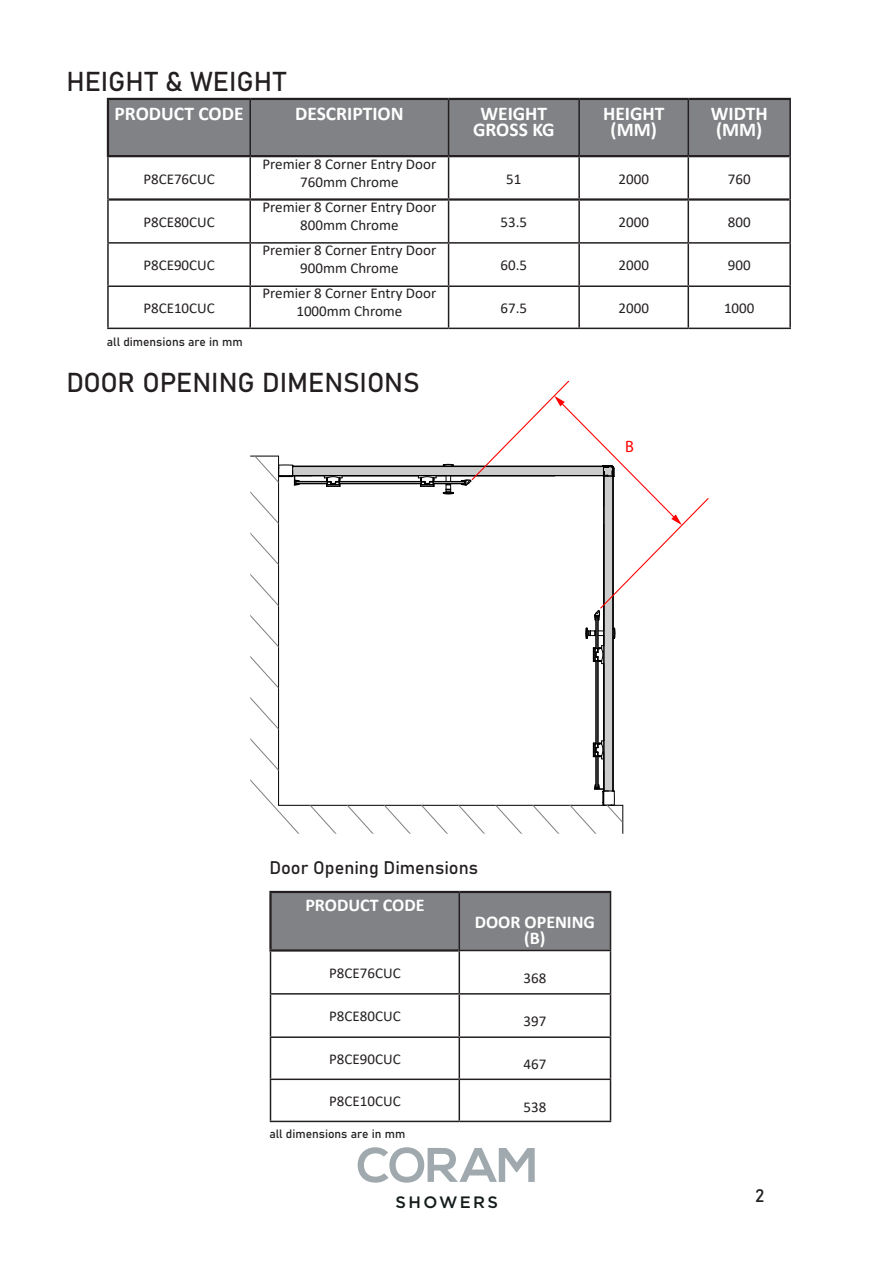
<style>
.page{position:relative;width:893px;height:1263px;background:#fff}
.page>*{position:absolute;margin:0;border:0;box-sizing:border-box;transform-origin:0 0}
.t1{font:27px "Bahnschrift";color:#231f20}
.t2{font:700 19.5px/16.5px "Calibri";color:#fff;text-align:center}
.t3{font:700 18px "Calibri";color:#fff}
.t4{font:18px "Bahnschrift";color:#231f20}
.t5{font:500 16.5px "Gotham HTF";letter-spacing:.14em;color:#141c1b}
.t6{font:16.5px "Myriad Pro";color:#f00}
.t7{font:15px/18px "Calibri";color:#231f20;text-align:center}
.t8{font:12px "Bahnschrift";color:#231f20}
</style>
<div class="page">
<svg style="left:358px;top:1147px;width:177px;height:36px"></svg>
<svg style="left:494px;top:380px;width:215px;height:206px"></svg>
<svg style="left:250px;top:456px;width:373px;height:18px"></svg>
<svg style="left:250px;top:474px;width:373px;height:360px"></svg>
<svg style="left:250px;top:497px;width:363px;height:337px"></svg>
<svg style="left:250px;top:520px;width:347px;height:314px"></svg>
<svg style="left:250px;top:543px;width:331px;height:291px"></svg>
<svg style="left:250px;top:567px;width:315px;height:267px"></svg>
<svg style="left:250px;top:590px;width:299px;height:244px"></svg>
<div style="left:272px;top:893px;width:338px;height:57px;background:#818285"></div>
<svg style="left:271px;top:951px;width:339px;height:170px"></svg>
<hr style="left:459px;top:893px;width:1px;height:57px;background:#231f20">
<hr style="left:610px;top:893px;width:1px;height:57px;background:#231f20">
<hr style="left:270px;top:993px;width:189px;height:1px;background:#231f20">
<hr style="left:270px;top:1036px;width:189px;height:2px;background:#231f20">
<hr style="left:269px;top:891px;width:190px;height:2px;background:#231f20">
<hr style="left:269px;top:893px;width:3px;height:56px;background:#231f20">
<hr style="left:459px;top:891px;width:152px;height:2px;background:#231f20">
<hr style="left:269px;top:949px;width:190px;height:2px;background:#231f20">
<hr style="left:270px;top:951px;width:1px;height:42px;background:#231f20">
<hr style="left:270px;top:994px;width:1px;height:42px;background:#231f20">
<hr style="left:270px;top:1038px;width:1px;height:40px;background:#231f20">
<hr style="left:270px;top:1078px;width:189px;height:2px;background:#231f20">
<hr style="left:270px;top:1080px;width:1px;height:41px;background:#231f20">
<hr style="left:270px;top:1121px;width:189px;height:1px;background:#231f20">
<hr style="left:459px;top:950px;width:152px;height:1px;background:#231f20">
<hr style="left:459px;top:951px;width:1px;height:42px;background:#231f20">
<hr style="left:610px;top:951px;width:1px;height:42px;background:#231f20">
<hr style="left:459px;top:993px;width:152px;height:1px;background:#231f20">
<hr style="left:459px;top:994px;width:1px;height:42px;background:#231f20">
<hr style="left:610px;top:994px;width:1px;height:42px;background:#231f20">
<hr style="left:459px;top:1036px;width:152px;height:2px;background:#231f20">
<hr style="left:459px;top:1038px;width:1px;height:40px;background:#231f20">
<hr style="left:610px;top:1038px;width:1px;height:40px;background:#231f20">
<hr style="left:459px;top:1080px;width:1px;height:41px;background:#231f20">
<hr style="left:610px;top:1080px;width:1px;height:41px;background:#231f20">
<hr style="left:459px;top:1078px;width:152px;height:2px;background:#231f20">
<hr style="left:459px;top:1121px;width:152px;height:1px;background:#231f20">
<div style="left:109px;top:100px;width:680px;height:55px;background:#818285"></div>
<svg style="left:109px;top:157px;width:680px;height:171px"></svg>
<hr style="left:249px;top:100px;width:2px;height:55px;background:#231f20">
<hr style="left:448px;top:100px;width:1px;height:55px;background:#231f20">
<hr style="left:578px;top:100px;width:2px;height:55px;background:#231f20">
<hr style="left:687px;top:100px;width:2px;height:55px;background:#231f20">
<hr style="left:249px;top:157px;width:2px;height:41px;background:#231f20">
<hr style="left:448px;top:157px;width:1px;height:41px;background:#231f20">
<hr style="left:578px;top:157px;width:2px;height:41px;background:#231f20">
<hr style="left:687px;top:157px;width:2px;height:41px;background:#231f20">
<hr style="left:249px;top:201px;width:2px;height:41px;background:#231f20">
<hr style="left:448px;top:201px;width:1px;height:41px;background:#231f20">
<hr style="left:578px;top:201px;width:2px;height:41px;background:#231f20">
<hr style="left:687px;top:201px;width:2px;height:41px;background:#231f20">
<hr style="left:107px;top:242px;width:143px;height:2px;background:#231f20">
<hr style="left:250px;top:242px;width:199px;height:2px;background:#231f20">
<hr style="left:249px;top:244px;width:2px;height:41px;background:#231f20">
<hr style="left:449px;top:242px;width:130px;height:2px;background:#231f20">
<hr style="left:448px;top:244px;width:1px;height:41px;background:#231f20">
<hr style="left:579px;top:242px;width:109px;height:2px;background:#231f20">
<hr style="left:578px;top:244px;width:2px;height:41px;background:#231f20">
<hr style="left:688px;top:242px;width:103px;height:2px;background:#231f20">
<hr style="left:687px;top:244px;width:2px;height:41px;background:#231f20">
<hr style="left:107px;top:285px;width:143px;height:2px;background:#231f20">
<hr style="left:250px;top:285px;width:199px;height:2px;background:#231f20">
<hr style="left:249px;top:287px;width:2px;height:41px;background:#231f20">
<hr style="left:449px;top:285px;width:130px;height:2px;background:#231f20">
<hr style="left:448px;top:287px;width:1px;height:41px;background:#231f20">
<hr style="left:579px;top:285px;width:109px;height:2px;background:#231f20">
<hr style="left:578px;top:287px;width:2px;height:41px;background:#231f20">
<hr style="left:688px;top:285px;width:103px;height:2px;background:#231f20">
<hr style="left:687px;top:287px;width:2px;height:41px;background:#231f20">
<hr style="left:107px;top:155px;width:143px;height:2px;background:#231f20">
<hr style="left:250px;top:155px;width:199px;height:2px;background:#231f20">
<hr style="left:449px;top:155px;width:130px;height:2px;background:#231f20">
<hr style="left:579px;top:155px;width:109px;height:2px;background:#231f20">
<hr style="left:688px;top:155px;width:101px;height:2px;background:#231f20">
<hr style="left:109px;top:198px;width:141px;height:3px;background:#231f20">
<hr style="left:250px;top:198px;width:199px;height:3px;background:#231f20">
<hr style="left:449px;top:198px;width:130px;height:3px;background:#231f20">
<hr style="left:579px;top:198px;width:109px;height:3px;background:#231f20">
<hr style="left:688px;top:198px;width:101px;height:3px;background:#231f20">
<hr style="left:107px;top:98px;width:143px;height:2px;background:#231f20">
<hr style="left:107px;top:100px;width:2px;height:55px;background:#231f20">
<hr style="left:250px;top:98px;width:199px;height:2px;background:#231f20">
<hr style="left:449px;top:98px;width:130px;height:2px;background:#231f20">
<hr style="left:579px;top:98px;width:109px;height:2px;background:#231f20">
<hr style="left:688px;top:98px;width:103px;height:2px;background:#231f20">
<hr style="left:789px;top:100px;width:2px;height:56px;background:#231f20">
<hr style="left:107px;top:157px;width:2px;height:42px;background:#231f20">
<hr style="left:789px;top:156px;width:2px;height:43px;background:#231f20">
<hr style="left:107px;top:199px;width:2px;height:43px;background:#231f20">
<hr style="left:789px;top:199px;width:2px;height:43px;background:#231f20">
<hr style="left:107px;top:244px;width:2px;height:41px;background:#231f20">
<hr style="left:789px;top:244px;width:2px;height:41px;background:#231f20">
<hr style="left:107px;top:287px;width:2px;height:41px;background:#231f20">
<hr style="left:789px;top:287px;width:2px;height:41px;background:#231f20">
<hr style="left:107px;top:328px;width:143px;height:1px;background:#231f20">
<hr style="left:250px;top:328px;width:199px;height:1px;background:#231f20">
<hr style="left:449px;top:328px;width:130px;height:1px;background:#231f20">
<hr style="left:579px;top:328px;width:109px;height:1px;background:#231f20">
<hr style="left:688px;top:328px;width:103px;height:1px;background:#231f20">
<p class="t1" style="left:66px;top:64px;width:221px">HEIGHT &amp; WEIGHT</p>
<p class="t2" style="left:115px;top:105px;width:131px">PRODUCT CODE</p>
<p class="t2" style="left:295px;top:105px;width:110px">DESCRIPTION</p>
<p class="t2" style="left:473px;top:105px;width:83px">WEIGHT<br>GROSS KG</p>
<p class="t2" style="left:603px;top:105px;width:63px">HEIGHT (MM)</p>
<p class="t2" style="left:711px;top:105px;width:58px;text-align:left">WIDTH (MM)</p>
<p class="t7" style="left:143px;top:169px;width:73px">P8CE76CUC</p>
<p class="t7" style="left:263px;top:154px;width:175px">Premier 8 Corner Entry Door<br>760mm Chrome</p>
<p class="t7" style="left:506px;top:169px;width:17px">51</p>
<p class="t7" style="left:618px;top:169px;width:32px">2000</p>
<p class="t7" style="left:728px;top:169px;width:24px">760</p>
<p class="t7" style="left:143px;top:213px;width:73px">P8CE80CUC</p>
<p class="t7" style="left:143px;top:255px;width:73px">P8CE90CUC</p>
<p class="t7" style="left:143px;top:299px;width:73px">P8CE10CUC</p>
<p class="t8" style="left:107px;top:334px;width:137px">all dimensions are in mm</p>
<p class="t7" style="left:263px;top:198px;width:175px">Premier 8 Corner Entry Door<br>800mm Chrome</p>
<p class="t7" style="left:263px;top:240px;width:175px">Premier 8 Corner Entry Door<br>900mm Chrome</p>
<p class="t7" style="left:263px;top:284px;width:175px">Premier 8 Corner Entry Door<br>1000mm Chrome</p>
<p class="t1" style="left:66px;top:366px;width:355px">DOOR OPENING DIMENSIONS</p>
<p class="t7" style="left:501px;top:213px;width:28px">53.5</p>
<p class="t7" style="left:618px;top:213px;width:32px">2000</p>
<p class="t7" style="left:728px;top:213px;width:24px">800</p>
<p class="t7" style="left:501px;top:255px;width:28px">60.5</p>
<p class="t7" style="left:618px;top:255px;width:32px">2000</p>
<p class="t7" style="left:728px;top:255px;width:24px">900</p>
<p class="t7" style="left:501px;top:299px;width:28px">67.5</p>
<p class="t7" style="left:618px;top:299px;width:32px">2000</p>
<p class="t7" style="left:724px;top:299px;width:32px">1000</p>
<p class="t6" style="left:625px;top:436px;width:10px">B</p>
<p class="t4" style="left:269px;top:856px;width:210px">Door Opening Dimensions</p>
<p class="t3" style="left:305px;top:893px;width:121px">PRODUCT CODE</p>
<p class="t3" style="left:475px;top:909px;width:122px">DOOR OPENING</p>
<p class="t3" style="left:524px;top:926px;width:23px">(B)</p>
<p class="t7" style="left:329px;top:963px;width:73px">P8CE76CUC</p>
<p class="t7" style="left:523px;top:968px;width:24px">368</p>
<p class="t7" style="left:329px;top:1006px;width:73px">P8CE80CUC</p>
<p class="t7" style="left:523px;top:1012px;width:24px">397</p>
<p class="t7" style="left:329px;top:1050px;width:73px">P8CE90CUC</p>
<p class="t7" style="left:523px;top:1055px;width:24px">467</p>
<p class="t7" style="left:329px;top:1092px;width:73px">P8CE10CUC</p>
<p class="t7" style="left:523px;top:1097px;width:24px">538</p>
<p class="t8" style="left:269px;top:1126px;width:137px">all dimensions are in mm</p>
<p class="t5" style="left:396px;top:1193px;width:104px">SHOWERS</p>
<p class="t4" style="left:755px;top:1184px;width:11px">2</p>
</div>
